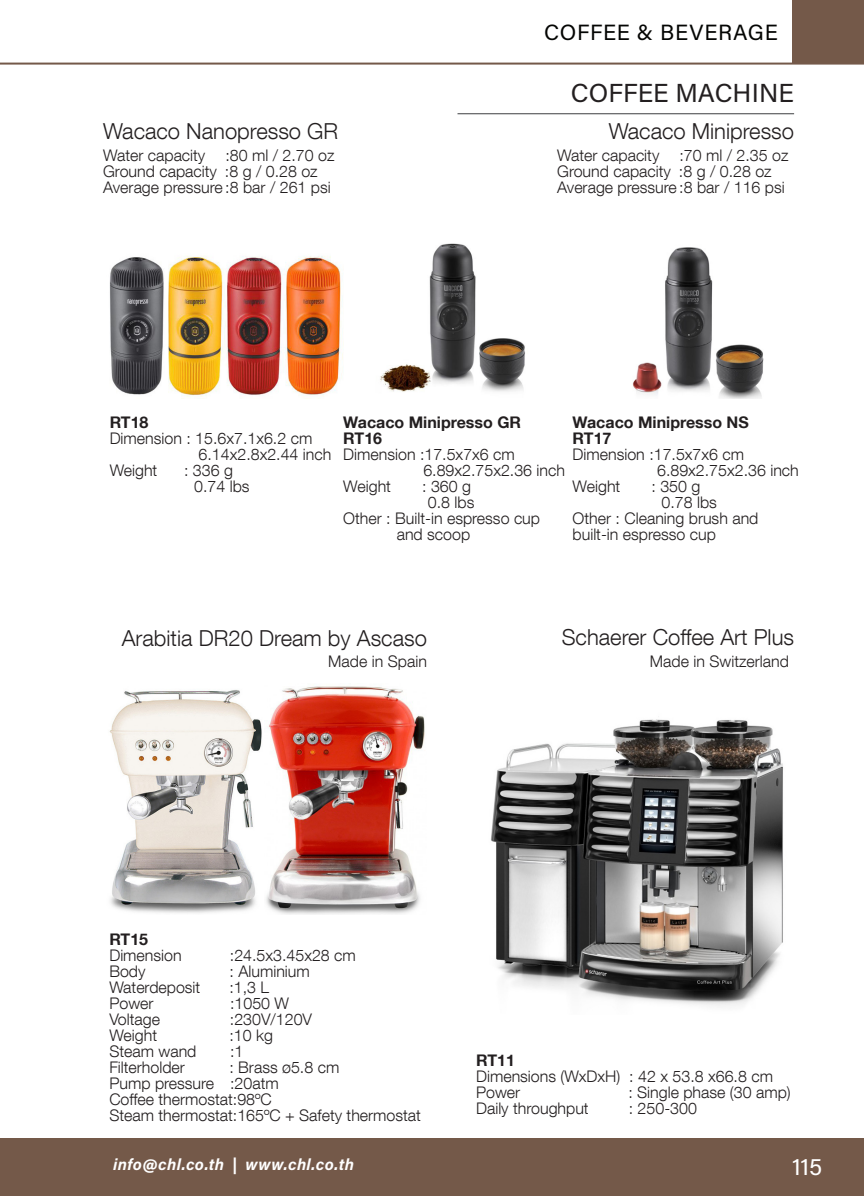
<style>
.page{position:relative;width:864px;height:1196px;background:#fff}
.page>*{position:absolute;margin:0;border:0;box-sizing:border-box;transform-origin:0 0}
.Main_product_header{font:26px "Acumin Pro";color:#231f20}
.t1{font:24px "Acumin Pro";color:#fff}
.Product_description{font:300 22px "Helvetica Neue LT Com";color:#231f20}
.Main_product_header-2{font:300 22px "Helvetica Neue LT Com";color:#231f20}
.t2{font:22px "Acumin Pro";letter-spacing:.03em;color:#040503}
.Small_product_code{font:300 16px/16px "Helvetica Neue LT Com";color:#231f20}
.Small_product_code-2{font:700 16px/16px "Helvetica Neue LT Com";color:#231f20}
.t3{font:italic 700 16px "Acumin Pro";letter-spacing:.025em;color:#fff}
</style>
<div class="page">
<div style="left:0;top:1137px;width:864px;height:58px;background:#745949"></div>
<div style="left:792px;top:0;width:72px;height:63px;background:#745949"></div>
<hr style="left:0;top:63px;width:864px;height:2px;background:#74594a">
<img style="left:380px;top:243px;width:145px;height:149px">
<hr style="left:458px;top:113px;width:336px;height:1px;background:#3d3f41">
<img style="left:109px;top:255px;width:234px;height:142px">
<img style="left:632px;top:247px;width:132px;height:151px">
<img style="left:109px;top:690px;width:153px;height:223px">
<img style="left:266px;top:686px;width:159px;height:228px">
<img style="left:491px;top:719px;width:292px;height:287px">
<h3 class="t2" style="left:544px;top:17px;width:235px">COFFEE &amp; BEVERAGE</h3>
<p class="Main_product_header" style="left:571px;top:75px;width:225px">COFFEE MACHINE</p>
<p class="Product_description" style="left:103px;top:117px;width:237px">Wacaco Nanopresso GR</p>
<p class="Product_description" style="left:609px;top:117px;width:187px">Wacaco Minipresso</p>
<p class="Small_product_code" style="left:103px;top:147px;width:233px">Water capacity :80 ml / 2.70 oz</p>
<p class="Small_product_code" style="left:103px;top:163px;width:216px">Ground capacity :8 g / 0.28 oz</p>
<p class="Small_product_code" style="left:103px;top:179px;width:229px">Average pressure :8 bar / 261 psi</p>
<p class="Small_product_code" style="left:557px;top:147px;width:233px">Water capacity :70 ml / 2.35 oz</p>
<p class="Small_product_code" style="left:557px;top:163px;width:216px">Ground capacity :8 g / 0.28 oz</p>
<p class="Small_product_code" style="left:557px;top:179px;width:229px">Average pressure :8 bar / 116 psi</p>
<p class="Small_product_code-2" style="left:110px;top:413px;width:40px">RT18</p>
<p class="Small_product_code" style="left:110px;top:429px;width:204px">Dimension : 15.6x7.1x6.2 cm</p>
<p class="Small_product_code" style="left:199px;top:445px;width:134px">6.14x2.8x2.44 inch</p>
<p class="Small_product_code" style="left:110px;top:461px;width:49px">Weight</p>
<p class="Small_product_code" style="left:184px;top:461px;width:50px">: 336 g</p>
<p class="Small_product_code" style="left:194px;top:477px;width:57px">0.74 lbs</p>
<p class="Small_product_code-2" style="left:343px;top:413px;width:179px">Wacaco Minipresso GR<br>RT16</p>
<p class="Small_product_code" style="left:343px;top:446px;width:173px">Dimension :17.5x7x6 cm</p>
<p class="Small_product_code" style="left:423px;top:462px;width:143px">6.89x2.75x2.36 inch</p>
<p class="Small_product_code" style="left:343px;top:478px;width:49px">Weight</p>
<p class="Small_product_code" style="left:422px;top:478px;width:50px">: 360 g</p>
<p class="Small_product_code" style="left:428px;top:494px;width:48px">0.8 lbs</p>
<p class="Small_product_code" style="left:397px;top:510px;width:145px;text-indent:-53px">Other : Built-in espresso cup and scoop</p>
<p class="Small_product_code-2" style="left:573px;top:413px;width:178px">Wacaco Minipresso NS<br>RT17</p>
<p class="Small_product_code" style="left:573px;top:446px;width:173px">Dimension :17.5x7x6 cm</p>
<p class="Small_product_code" style="left:657px;top:462px;width:143px">6.89x2.75x2.36 inch</p>
<p class="Small_product_code" style="left:573px;top:478px;width:49px">Weight</p>
<p class="Small_product_code" style="left:651px;top:478px;width:50px">: 350 g</p>
<p class="Small_product_code" style="left:662px;top:494px;width:57px">0.78 lbs</p>
<p class="Small_product_code" style="left:573px;top:510px;width:187px">Other : Cleaning brush and built-in espresso cup</p>
<p class="Main_product_header-2" style="left:562px;top:624px;width:234px">Schaerer Coffee Art Plus</p>
<p class="Product_description" style="left:122px;top:624px;width:307px">Arabitia DR20 Dream by Ascaso</p>
<p class="Small_product_code" style="left:328px;top:652px;width:100px">Made in Spain</p>
<p class="Small_product_code" style="left:650px;top:652px;width:140px">Made in Switzerland</p>
<p class="Small_product_code-2" style="left:109px;top:930px;width:40px">RT15</p>
<p class="Small_product_code" style="left:109px;top:946px;width:74px">Dimension</p>
<p class="Small_product_code" style="left:230px;top:946px;width:127px">:24.5x3.45x28 cm</p>
<p class="Small_product_code" style="left:109px;top:962px;width:38px">Body</p>
<p class="Small_product_code" style="left:230px;top:962px;width:82px">: Aluminium</p>
<p class="Small_product_code" style="left:109px;top:978px;width:92px">Waterdeposit</p>
<p class="Small_product_code" style="left:229px;top:978px;width:41px">:1,3 L</p>
<p class="Small_product_code" style="left:109px;top:994px;width:46px">Power</p>
<p class="Small_product_code" style="left:230px;top:994px;width:60px">:1050 W</p>
<p class="Small_product_code" style="left:109px;top:1010px;width:52px">Voltage</p>
<p class="Small_product_code" style="left:230px;top:1010px;width:84px">:230V/120V</p>
<p class="Small_product_code" style="left:109px;top:1026px;width:49px">Weight</p>
<p class="Small_product_code" style="left:229px;top:1026px;width:45px">:10 kg</p>
<p class="Small_product_code" style="left:109px;top:1042px;width:89px">Steam wand</p>
<p class="Small_product_code" style="left:230px;top:1042px;width:15px">:1</p>
<p class="Small_product_code" style="left:109px;top:1058px;width:77px">Filterholder</p>
<p class="Small_product_code" style="left:229px;top:1058px;width:111px">: Brass ø5.8 cm</p>
<p class="Small_product_code" style="left:109px;top:1074px;width:171px">Pump pressure :20atm</p>
<p class="Small_product_code" style="left:109px;top:1090px;width:164px">Coffee thermostat:98ºC</p>
<p class="Small_product_code" style="left:109px;top:1106px;width:313px">Steam thermostat:165ºC + Safety thermostat</p>
<p class="Small_product_code-2" style="left:476px;top:1051px;width:40px">RT11</p>
<p class="Small_product_code" style="left:476px;top:1067px;width:298px">Dimensions (WxDxH) : 42 x 53.8 x66.8 cm</p>
<p class="Small_product_code" style="left:476px;top:1083px;width:46px">Power</p>
<p class="Small_product_code" style="left:628px;top:1083px;width:164px">: Single phase (30 amp)</p>
<p class="Small_product_code" style="left:476px;top:1099px;width:114px">Daily throughput</p>
<p class="Small_product_code" style="left:629px;top:1099px;width:70px">: 250-300</p>
<p class="t3" style="left:113px;top:1152px;width:242px">info@chl.co.th | www.chl.co.th</p>
<h2 class="t1" style="left:792px;top:1150px;width:32px">115</h2>
</div>
